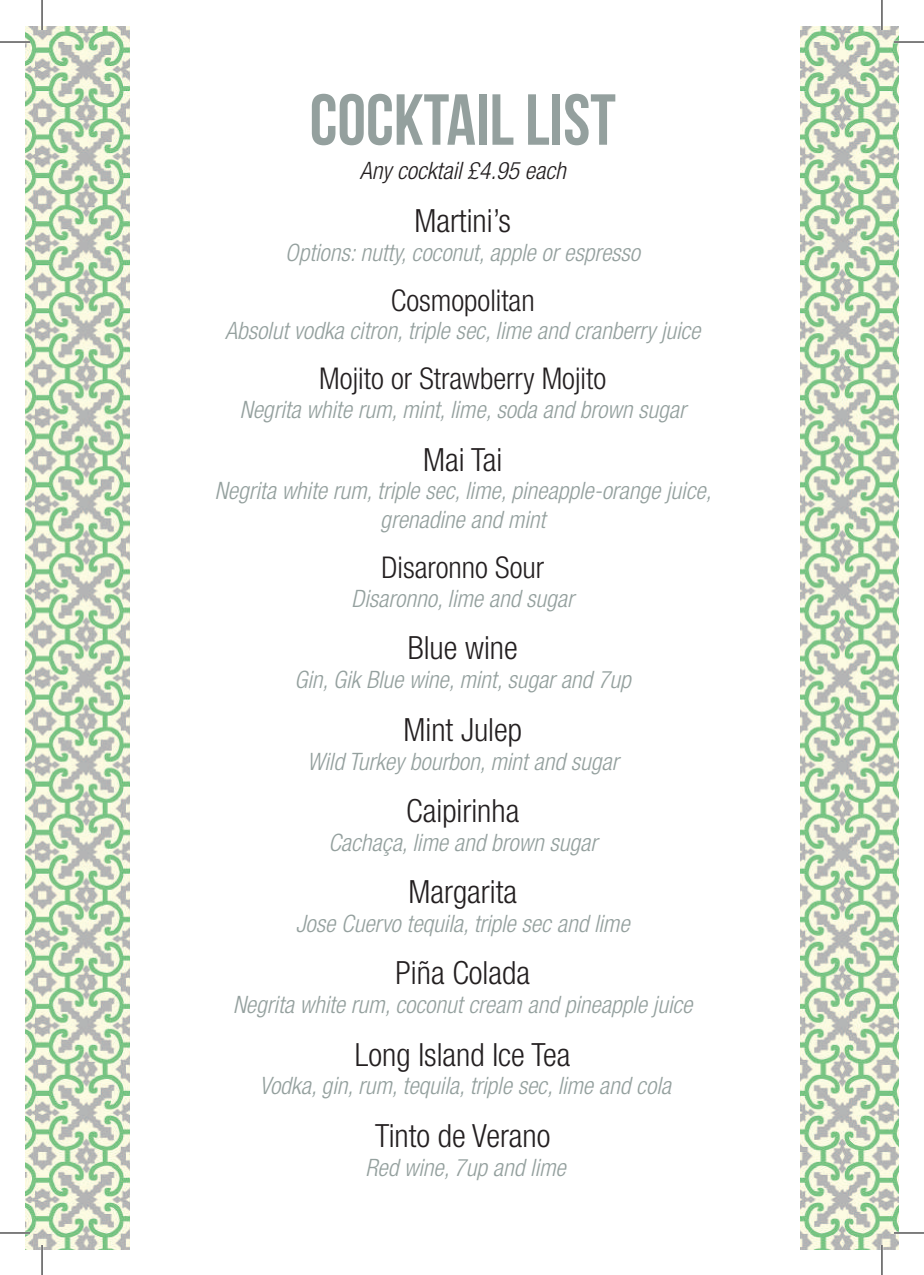
<style>
.page{position:relative;width:924px;height:1275px;background:#fff}
.page>*{position:absolute;margin:0;border:0;box-sizing:border-box;transform-origin:0 0}
.t1{font:72px "Bebas Neue";color:#94a09e}
.t2{font:300 condensed 32px "Helvetica Neue";color:#231f20}
.t3{font:300 condensed 30px "Helvetica Neue";color:#231f20}
.t4{font:italic 300 condensed 24px/28.8px "Helvetica Neue";color:#94a09e;text-align:center}
.t5{font:italic 300 condensed 24px "Helvetica Neue";color:#231f20}
</style>
<div class="page">
<img style="left:26px;top:26px;width:103px;height:1223px">
<img style="left:800px;top:26px;width:98px;height:1223px">
<hr style="left:0;top:41px;width:30px;height:2px;background:#fff">
<hr style="left:893px;top:41px;width:30px;height:2px;background:#fff">
<hr style="left:0;top:1231px;width:30px;height:3px;background:#fff">
<hr style="left:893px;top:1231px;width:30px;height:3px;background:#fff">
<hr style="left:41px;top:0;width:2px;height:30px;background:#fff">
<hr style="left:41px;top:1245px;width:2px;height:30px;background:#fff">
<hr style="left:880px;top:0;width:2px;height:30px;background:#fff">
<hr style="left:880px;top:1245px;width:2px;height:30px;background:#fff">
<hr style="left:0;top:42px;width:30px;height:1px;background:#000">
<hr style="left:893px;top:42px;width:30px;height:1px;background:#000">
<hr style="left:0;top:1232px;width:30px;height:1px;background:#000">
<hr style="left:893px;top:1232px;width:30px;height:1px;background:#000">
<hr style="left:42px;top:0;width:1px;height:30px;background:#000">
<hr style="left:42px;top:1245px;width:1px;height:30px;background:#000">
<hr style="left:881px;top:0;width:1px;height:30px;background:#000">
<hr style="left:881px;top:1245px;width:1px;height:30px;background:#000">
<h1 class="t1" style="left:309px;top:80px;width:307px">COCKTAIL LIST</h1>
<p class="t5" style="left:359px;top:157px;width:207px">Any cocktail £4.95 each</p>
<h2 class="t2" style="left:414px;top:202px;width:98px">Martini’s</h2>
<p class="t4" style="left:285px;top:237px;width:356px">Options: nutty, coconut, apple or espresso</p>
<p class="t3" style="left:390px;top:283px;width:145px">Cosmopolitan</p>
<p class="t4" style="left:225px;top:316px;width:477px">Absolut vodka citron, triple sec, lime and cranberry juice</p>
<p class="t3" style="left:319px;top:361px;width:288px">Mojito or Strawberry Mojito</p>
<p class="t4" style="left:240px;top:395px;width:447px">Negrita white rum, mint, lime, soda and brown sugar</p>
<h2 class="t2" style="left:423px;top:441px;width:81px">Mai Tai</h2>
<p class="t4" style="left:215px;top:476px;width:498px">Negrita white rum, triple sec, lime, pineapple-orange juice, grenadine and mint</p>
<p class="t3" style="left:381px;top:550px;width:164px">Disaronno Sour</p>
<p class="t4" style="left:351px;top:584px;width:224px">Disaronno, lime and sugar</p>
<h2 class="t2" style="left:407px;top:630px;width:112px">Blue wine</h2>
<p class="t4" style="left:294px;top:665px;width:338px">Gin, Gik Blue wine, mint, sugar and 7up</p>
<h2 class="t2" style="left:403px;top:711px;width:120px">Mint Julep</h2>
<p class="t4" style="left:307px;top:746px;width:312px">Wild Turkey bourbon, mint and sugar</p>
<h2 class="t2" style="left:406px;top:792px;width:115px">Caipirinha</h2>
<p class="t4" style="left:328px;top:827px;width:270px">Cachaça, lime and brown sugar</p>
<h2 class="t2" style="left:408px;top:873px;width:110px">Margarita</h2>
<p class="t4" style="left:296px;top:909px;width:335px">Jose Cuervo tequila, triple sec and lime</p>
<h2 class="t2" style="left:395px;top:954px;width:136px">Piña Colada</h2>
<p class="t4" style="left:233px;top:990px;width:460px">Negrita white rum, coconut cream and pineapple juice</p>
<h2 class="t2" style="left:355px;top:1036px;width:217px">Long Island Ice Tea</h2>
<p class="t4" style="left:259px;top:1071px;width:413px">Vodka, gin, rum, tequila, triple sec, lime and cola</p>
<h2 class="t2" style="left:375px;top:1117px;width:177px">Tinto de Verano</h2>
<p class="t4" style="left:365px;top:1152px;width:202px">Red wine, 7up and lime</p>
</div>
